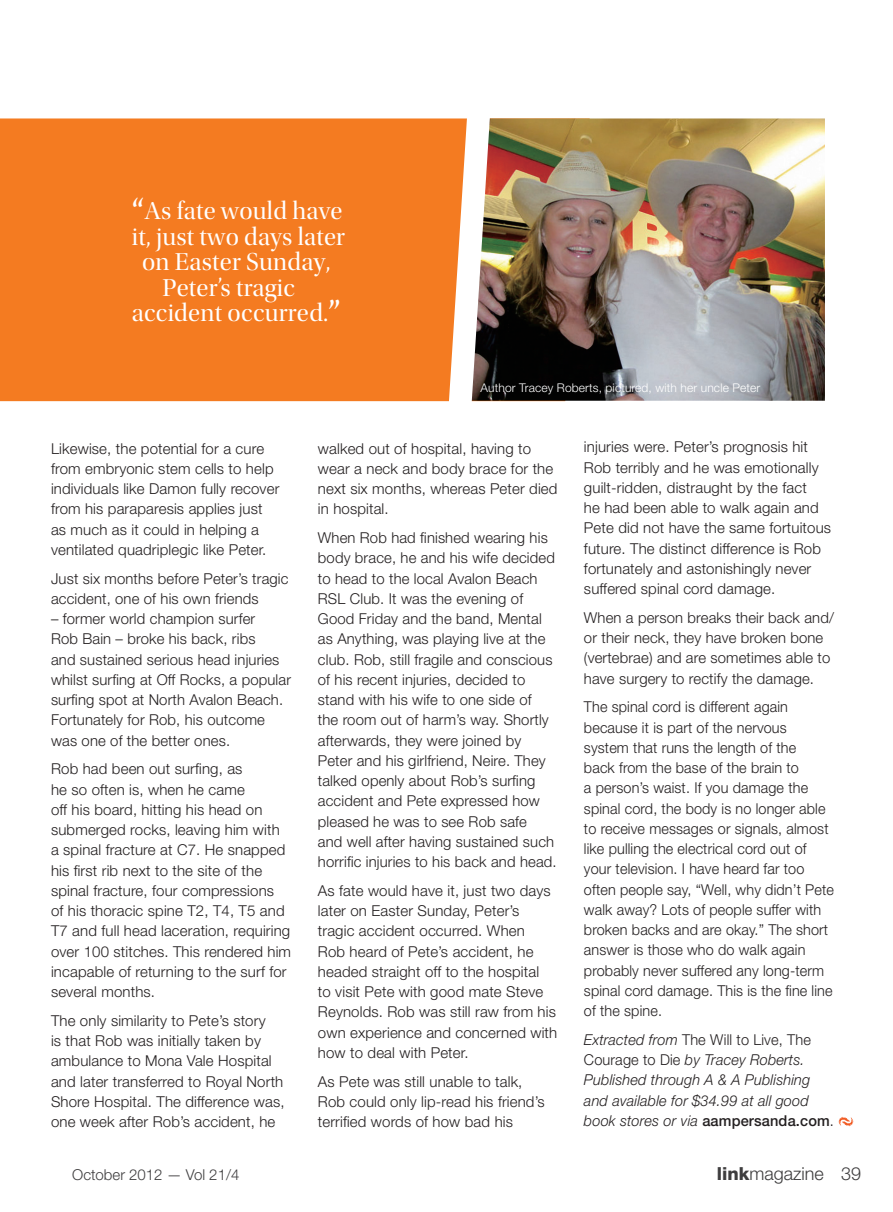
<style>
.page{position:relative;width:893px;height:1212px;background:#fff}
.page>*{position:absolute;margin:0;border:0;box-sizing:border-box;transform-origin:0 0}
.t1{font:25.5px "Utopia Std Disp";letter-spacing:.01em;color:#fff}
.t2{font:300 18px "Helvetica Neue LT Std";color:#3e3d3e}
.t3{font:300 15px/20.2px "Helvetica Neue LT Std";letter-spacing:.01em;color:#231f20}
.t4{font:300 15px/20.2px "Helvetica Neue LT Std";letter-spacing:.01em;color:#231f20;scale:.96 1}
.t5{font:italic 300 15px/20.2px "Helvetica Neue LT Std";letter-spacing:.01em;color:#231f20}
.t6{font:300 15px "Helvetica Neue LT Std";color:#3e3d3e}
.t7{font:300 12px "Helvetica Neue LT Std";letter-spacing:.01em;color:#fff}
.s1{font-size:40.5px}
.s2{font-style:normal}
.s3{font-weight:500;font-style:normal}
.s4{font-weight:800}
</style>
<div class="page">
<svg style="left:838px;top:1116px;width:16px;height:11px"></svg>
<div style="left:0;top:118px;width:447px;height:283px;background:#f47b21"></div>
<img style="left:497px;top:118px;width:328px;height:283px">
<img style="left:447px;top:118px;width:50px;height:284px">
<h1 class="t1" style="left:132px;top:197px;width:212px"><span class="s1">“</span>As fate would have</h1>
<h1 class="t1" style="left:132px;top:223px;width:215px">it, just two days later</h1>
<h1 class="t1" style="left:142px;top:248px;width:190px">on Easter Sunday,</h1>
<h1 class="t1" style="left:162px;top:274px;width:134px">Peter’s tragic</h1>
<h1 class="t1" style="left:132px;top:299px;width:210px">accident occurred.<span class="s1">”</span></h1>
<p class="t7" style="left:481px;top:381px;width:281px">Author Tracey Roberts, pictured, with her uncle Peter</p>
<p class="t3" style="left:51px;top:438px;width:230px">Likewise, the potential for a cure from embryonic stem cells to help individuals like Damon fully recover from his paraparesis applies just as much as it could in helping a ventilated quadriplegic like Peter.</p>
<p class="t3" style="left:51px;top:568px;width:239px">Just six months before Peter’s tragic accident, one of his own friends</p>
<p class="t3" style="left:51px;top:608px;width:241px">– former world champion surfer<br>Rob Bain – broke his back, ribs<br>and sustained serious head injuries whilst surfing at Off Rocks, a popular surfing spot at North Avalon Beach.<br>Fortunately for Rob, his outcome was one of the better ones.</p>
<p class="t3" style="left:51px;top:759px;width:242px">Rob had been out surfing, as<br>he so often is, when he came<br>off his board, hitting his head on submerged rocks, leaving him with a spinal fracture at C7. He snapped his first rib next to the site of the spinal fracture, four compressions<br>of his thoracic spine T2, T4, T5 and<br>T7 and full head laceration, requiring over 100 stitches. This rendered him incapable of returning to the surf for several months.</p>
<p class="t3" style="left:51px;top:1010px;width:235px">The only similarity to Pete’s story<br>is that Rob was initially taken by ambulance to Mona Vale Hospital and later transferred to Royal North Shore Hospital. The difference was, one week after Rob’s accident, he</p>
<p class="t3" style="left:318px;top:438px;width:241px">walked out of hospital, having to wear a neck and body brace for the next six months, whereas Peter died in hospital.</p>
<p class="t3" style="left:318px;top:527px;width:240px">When Rob had finished wearing his body brace, he and his wife decided to head to the local Avalon Beach RSL Club. It was the evening of Good Friday and the band, Mental as Anything, was playing live at the club. Rob, still fragile and conscious of his recent injuries, decided to stand with his wife to one side of<br>the room out of harm’s way. Shortly afterwards, they were joined by Peter and his girlfriend, Neire. They talked openly about Rob’s surfing accident and Pete expressed how pleased he was to see Rob safe<br>and well after having sustained such horrific injuries to his back and head.</p>
<p class="t3" style="left:318px;top:880px;width:241px">As fate would have it, just two days later on Easter Sunday, Peter’s tragic accident occurred. When<br>Rob heard of Pete’s accident, he headed straight off to the hospital<br>to visit Pete with good mate Steve<br>Reynolds. Rob was still raw from his own experience and concerned with how to deal with Peter.</p>
<p class="t3" style="left:318px;top:1071px;width:228px">As Pete was still unable to talk,<br>Rob could only lip-read his friend’s terrified words of how bad his</p>
<p class="t3" style="left:584px;top:436px;width:249px">injuries were. Peter’s prognosis hit Rob terribly and he was emotionally guilt-ridden, distraught by the fact<br>he had been able to walk again and Pete did not have the same fortuitous future. The distinct difference is Rob fortunately and astonishingly never suffered spinal cord damage.</p>
<p class="t3" style="left:584px;top:607px;width:252px">When a person breaks their back and/ or their neck, they have broken bone (vertebrae) and are sometimes able to have surgery to rectify the damage.</p>
<p class="t4" style="left:584px;top:696px;width:262px">The spinal cord is different again because it is part of the nervous system that runs the length of the<br>back from the base of the brain to<br>a person’s waist. If you damage the spinal cord, the body is no longer able to receive messages or signals, almost like pulling the electrical cord out of your television. I have heard far too often people say, “Well, why didn’t Pete walk away? Lots of people suffer with broken backs and are okay.” The short answer is those who do walk again probably never suffered any long-term spinal cord damage. This is the fine line of the spine.</p>
<p class="t5" style="left:584px;top:1029px;width:251px">Extracted from <span class="s2">The Will to Live, The Courage to Die</span> by Tracey Roberts.<br>Published through A &amp; A Publishing and available for $34.99 at all good book stores or via <span class="s3">aampersanda.com</span><span class="s2">.</span></p>
<p class="t6" style="left:72px;top:1166px;width:169px">October 2012 — Vol 21/4</p>
<p class="t2" style="left:717px;top:1163px;width:146px"><span class="s4">link</span>magazine 39</p>
</div>
